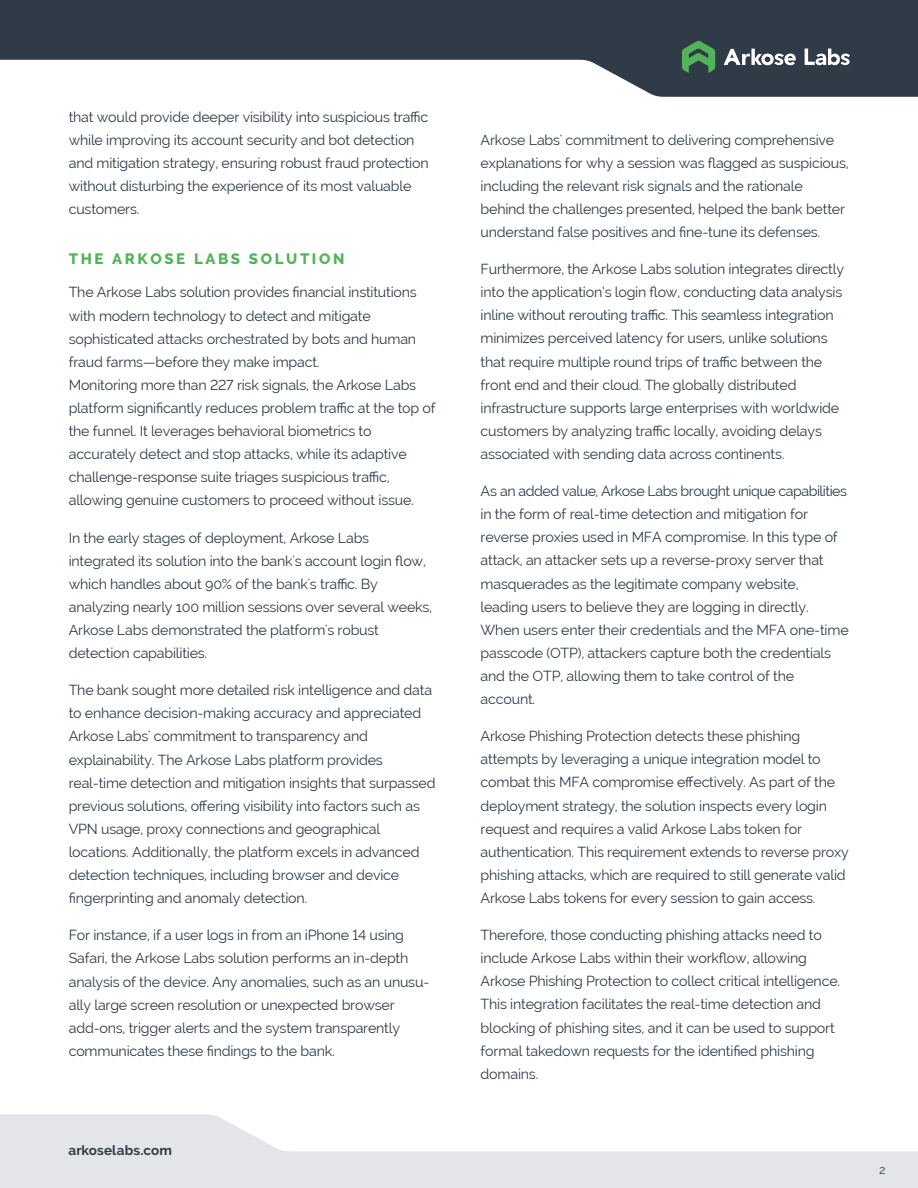
<style>
.page{position:relative;width:918px;height:1188px;background:#fff}
.page>*{position:absolute;margin:0;border:0;box-sizing:border-box;transform-origin:0 0}
.t1{font:800 15px "Raleway";letter-spacing:.175em;color:#52b35a}
.t2{font:14.25px/23.1px "Raleway";letter-spacing:-.015em;color:#2f3b46}
.t3{font:700 13.5px "Raleway";letter-spacing:.01em;color:#2f3b46}
.t4{font:12px "Raleway";color:#2f3b46}
</style>
<div class="page">
<svg style="left:0;top:0;width:918px;height:97px;fill:#2f3b46"></svg>
<svg style="left:682px;top:41px;width:33px;height:32px"></svg>
<svg style="left:724px;top:49px;width:72px;height:16px"></svg>
<svg style="left:805px;top:49px;width:45px;height:16px"></svg>
<svg style="left:0;top:1114px;width:918px;height:74px;fill:#e4e5e9"></svg>
<p class="t2" style="left:69px;top:105px;width:361px">that would provide deeper visibility into suspicious traffic while improving its account security and bot detection and mitigation strategy, ensuring robust fraud protection without disturbing the experience of its most valuable customers.</p>
<p class="t1" style="left:69px;top:250px;width:277px">THE ARKOSE LABS SOLUTION</p>
<p class="t2" style="left:69px;top:281px;width:369px">The Arkose Labs solution provides financial institutions with modern technology to detect and mitigate sophisticated attacks orchestrated by bots and human fraud farms—before they make impact.<br>Monitoring more than 227 risk signals, the Arkose Labs platform significantly reduces problem traffic at the top of the funnel. It leverages behavioral biometrics to accurately detect and stop attacks, while its adaptive challenge-response suite triages suspicious traffic, allowing genuine customers to proceed without issue.</p>
<p class="t2" style="left:69px;top:526px;width:365px">In the early stages of deployment, Arkose Labs integrated its solution into the bank's account login flow, which handles about 90% of the bank's traffic. By analyzing nearly 100 million sessions over several weeks, Arkose Labs demonstrated the platform's robust detection capabilities.</p>
<p class="t2" style="left:69px;top:679px;width:368px">The bank sought more detailed risk intelligence and data to enhance decision-making accuracy and appreciated Arkose Labs' commitment to transparency and explainability. The Arkose Labs platform provides real-time detection and mitigation insights that surpassed previous solutions, offering visibility into factors such as VPN usage, proxy connections and geographical locations. Additionally, the platform excels in advanced detection techniques, including browser and device fingerprinting and anomaly detection.</p>
<p class="t2" style="left:69px;top:924px;width:362px">For instance, if a user logs in from an iPhone 14 using Safari, the Arkose Labs solution performs an in-depth analysis of the device. Any anomalies, such as an unusu&shy;ally large screen resolution or unexpected browser add-ons, trigger alerts and the system transparently communicates these findings to the bank.</p>
<p class="t3" style="left:68px;top:1142px;width:105px">arkoselabs.com</p>
<p class="t2" style="left:481px;top:128px;width:370px">Arkose Labs' commitment to delivering comprehensive explanations for why a session was flagged as suspicious, including the relevant risk signals and the rationale behind the challenges presented, helped the bank better understand false positives and fine-tune its defenses.</p>
<p class="t2" style="left:481px;top:258px;width:365px">Furthermore, the Arkose Labs solution integrates directly into the application’s login flow, conducting data analysis inline without rerouting traffic. This seamless integration minimizes perceived latency for users, unlike solutions that require multiple round trips of traffic between the front end and their cloud. The globally distributed infrastructure supports large enterprises with worldwide customers by analyzing traffic locally, avoiding delays associated with sending data across continents.</p>
<p class="t2" style="left:481px;top:480px;width:370px">As an added value, Arkose Labs brought unique capabilities in the form of real-time detection and mitigation for reverse proxies used in MFA compromise. In this type of attack, an attacker sets up a reverse-proxy server that masquerades as the legitimate company website, leading users to believe they are logging in directly.<br>When users enter their credentials and the MFA one-time passcode (OTP), attackers capture both the credentials and the OTP, allowing them to take control of the account.</p>
<p class="t2" style="left:481px;top:725px;width:370px">Arkose Phishing Protection detects these phishing attempts by leveraging a unique integration model to combat this MFA compromise effectively. As part of the deployment strategy, the solution inspects every login request and requires a valid Arkose Labs token for authentication. This requirement extends to reverse proxy phishing attacks, which are required to still generate valid Arkose Labs tokens for every session to gain access.</p>
<p class="t2" style="left:481px;top:924px;width:361px">Therefore, those conducting phishing attacks need to include Arkose Labs within their workflow, allowing Arkose Phishing Protection to collect critical intelligence.<br>This integration facilitates the real-time detection and blocking of phishing sites, and it can be used to support formal takedown requests for the identified phishing domains.</p>
<p class="t4" style="left:879px;top:1163px;width:8px">2</p>
</div>
